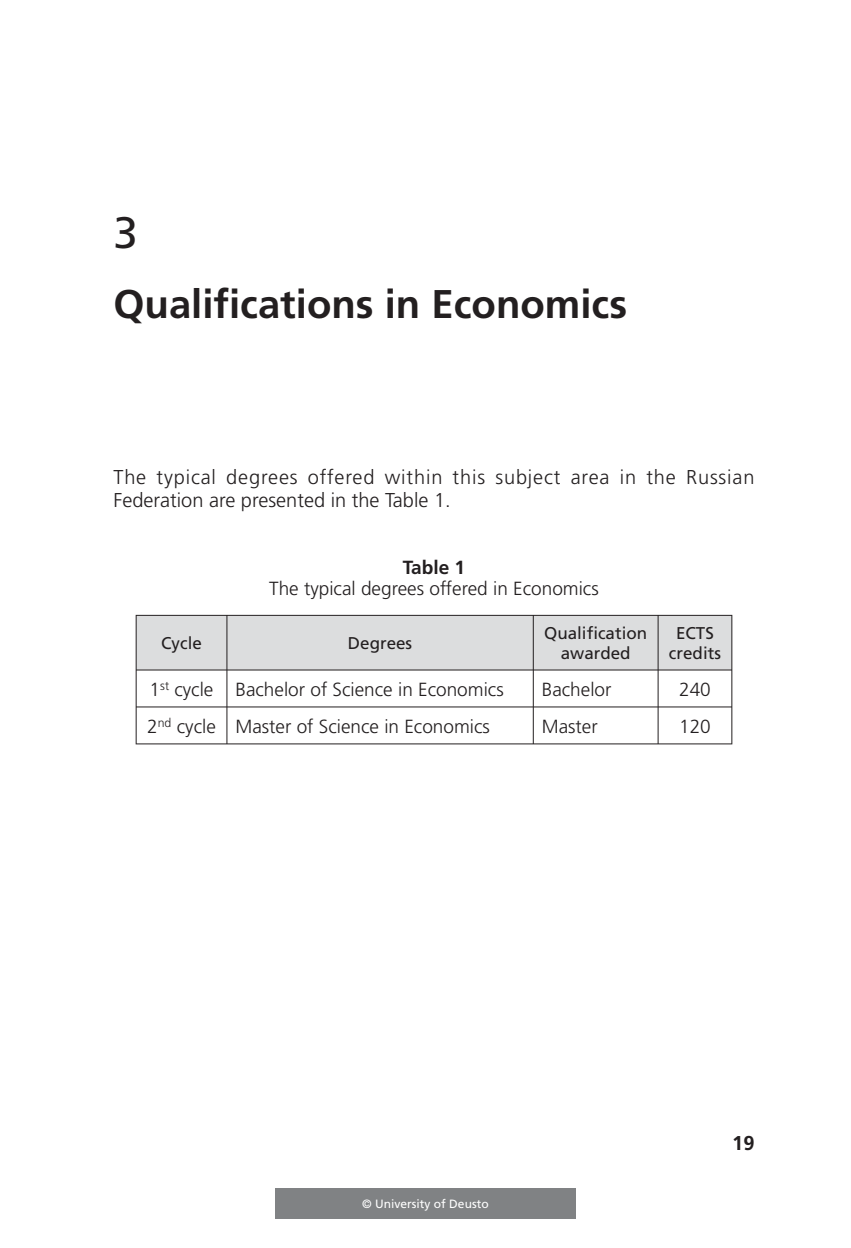
<style>
.page{position:relative;width:851px;height:1248px;background:#fff}
.page>*{position:absolute;margin:0;border:0;box-sizing:border-box;transform-origin:0 0}
.t1{font:44px "Frutiger LT Std";color:#231f20}
.t2{font:700 40px "Frutiger LT Std";color:#231f20}
.t3{font:300 20px/23.4px "Frutiger LT Std";letter-spacing:.045em;color:#231f20}
.t4{font:700 20px "Frutiger LT Std";color:#231f20}
.t5{font:300 19px "Frutiger LT Std";color:#231f20}
.t6{font:700 19px "Frutiger LT Std";color:#231f20}
.t7{font:17px/19.2px "Frutiger LT Std";color:#231f20;text-align:center}
.t8{font:12px "Frutiger LT Std";color:#fff}
</style>
<div class="page">
<div style="left:275px;top:1188px;width:300px;height:30px;background:#808284"></div>
<div style="left:137px;top:615px;width:594px;height:54px;background:#dcddde"></div>
<hr style="left:226px;top:615px;width:1px;height:54px;background:#231f20">
<hr style="left:532px;top:615px;width:1px;height:54px;background:#231f20">
<hr style="left:657px;top:615px;width:1px;height:54px;background:#231f20">
<hr style="left:226px;top:670px;width:1px;height:36px;background:#231f20">
<hr style="left:532px;top:670px;width:1px;height:36px;background:#231f20">
<hr style="left:657px;top:670px;width:1px;height:36px;background:#231f20">
<hr style="left:136px;top:706px;width:397px;height:1px;background:#231f20">
<hr style="left:226px;top:707px;width:1px;height:36px;background:#231f20">
<hr style="left:533px;top:706px;width:125px;height:1px;background:#231f20">
<hr style="left:532px;top:707px;width:1px;height:36px;background:#231f20">
<hr style="left:658px;top:706px;width:74px;height:1px;background:#231f20">
<hr style="left:657px;top:707px;width:1px;height:36px;background:#231f20">
<hr style="left:136px;top:670px;width:1px;height:36px;background:#231f20">
<hr style="left:731px;top:670px;width:1px;height:36px;background:#231f20">
<hr style="left:136px;top:707px;width:1px;height:36px;background:#231f20">
<hr style="left:731px;top:707px;width:1px;height:36px;background:#231f20">
<hr style="left:136px;top:743px;width:596px;height:1px;background:#231f20">
<hr style="left:136px;top:614px;width:91px;height:1px;background:#231f20">
<hr style="left:136px;top:615px;width:1px;height:54px;background:#231f20">
<hr style="left:227px;top:614px;width:505px;height:1px;background:#231f20">
<hr style="left:731px;top:615px;width:1px;height:54px;background:#231f20">
<hr style="left:136px;top:669px;width:522px;height:1px;background:#231f20">
<hr style="left:658px;top:669px;width:74px;height:1px;background:#231f20">
<h1 class="t1" style="left:113px;top:215px;width:26px">3</h1>
<h2 class="t2" style="left:113px;top:287px;width:515px">Qualifications in Economics</h2>
<p class="t3" style="left:113px;top:466px;width:642px">The typical degrees offered within this subject area in the Russian<br>Federation are presented in the Table 1.</p>
<p class="t6" style="left:403px;top:559px;width:64px">Table 1</p>
<p class="t5" style="left:269px;top:581px;width:331px">The typical degrees offered in Economics</p>
<p class="t7" style="left:161px;top:635px;width:42px">Cycle</p>
<p class="t7" style="left:348px;top:635px;width:66px">Degrees</p>
<p class="t7" style="left:544px;top:625px;width:104px">Qualification awarded</p>
<p class="t7" style="left:669px;top:625px;width:53px">ECTS credits</p>
<p class="t5" style="left:150px;top:681px;width:355px">1<sup>st</sup> cycle Bachelor of Science in Economics</p>
<p class="t5" style="left:541px;top:681px;width:71px">Bachelor</p>
<p class="t5" style="left:679px;top:681px;width:33px">240</p>
<p class="t5" style="left:147px;top:718px;width:344px">2<sup>nd</sup> cycle Master of Science in Economics</p>
<p class="t5" style="left:541px;top:718px;width:57px">Master</p>
<p class="t5" style="left:679px;top:718px;width:33px">120</p>
<p class="t8" style="left:362px;top:1198px;width:128px">© University of Deusto</p>
<p class="t4" style="left:732px;top:1134px;width:24px">19</p>
</div>
